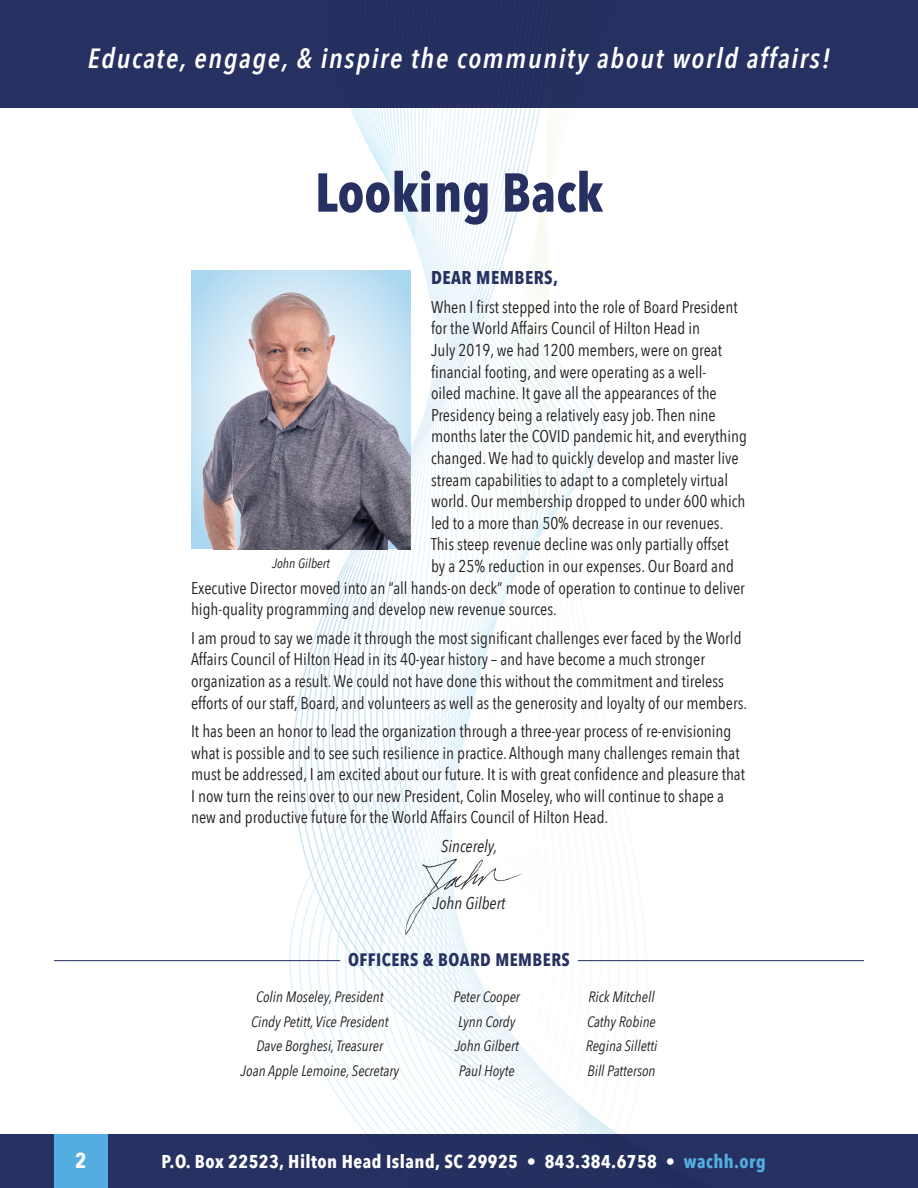
<style>
.page{position:relative;width:918px;height:1188px;background:#fff}
.page>*{position:absolute;margin:0;border:0;box-sizing:border-box;transform-origin:0 0}
.t1{font:700 54.15px "Avenir Next Condensed";color:#273161}
.t2{font:italic 600 27.75px "Avenir Next Condensed";letter-spacing:.06em;color:#fff}
.t3{font:700 21.6px "Avenir Next Condensed";color:#fff}
.t4{font:700 18.45px "Avenir Next Condensed";letter-spacing:.025em;color:#fff}
.t5{font:700 18.45px "Avenir Next Condensed";letter-spacing:.025em;color:#273161}
.t6{font:700 18px "Avenir Next Condensed";letter-spacing:.025em;color:#273161}
.t7{font:16.95px/21.6px "Avenir Next Condensed";color:#231f20}
.t8{font:italic 16.95px "Avenir Next Condensed";color:#231f20}
.t9{font:italic 15px "Avenir Next Condensed";color:#231f20}
.t10{font:italic 13.5px "Avenir Next Condensed";color:#231f20}
.s1{color:#53ade1}
</style>
<div class="page">
<svg style="left:272px;top:615px;width:60px;height:473px"></svg>
<svg style="left:592px;top:861px;width:151px;height:273px"></svg>
<svg style="left:332px;top:615px;width:260px;height:519px"></svg>
<svg style="left:362px;top:149px;width:273px;height:712px"></svg>
<svg style="left:271px;top:108px;width:252px;height:507px"></svg>
<div style="left:0;top:1134px;width:918px;height:54px;background:#273161"></div>
<div style="left:54px;top:1134px;width:54px;height:54px;background:#53ade1"></div>
<div style="left:0;top:0;width:918px;height:108px;background:#273161"></div>
<svg style="left:191px;top:270px;width:220px;height:279px;background:#bddff3"></svg>
<img style="left:203px;top:292px;width:208px;height:257px">
<img style="left:399px;top:854px;width:128px;height:84px">
<hr style="left:54px;top:960px;width:286px;height:1px;background:#273161">
<hr style="left:578px;top:960px;width:286px;height:1px;background:#273161">
<p class="t2" style="left:88px;top:41px;width:744px">Educate, engage, &amp; inspire the community about world affairs!</p>
<p class="t1" style="left:315px;top:159px;width:290px">Looking Back</p>
<p class="t5" style="left:431px;top:267px;width:129px">DEAR MEMBERS,</p>
<p class="t7" style="left:431px;top:295px;width:308px">When I first stepped into the role of Board President</p>
<p class="t7" style="left:431px;top:317px;width:271px">for the World Affairs Council of Hilton Head in</p>
<p class="t7" style="left:431px;top:339px;width:292px">July 2019, we had 1200 members, were on great</p>
<p class="t7" style="left:431px;top:360px;width:277px">financial footing, and were operating as a well-</p>
<p class="t7" style="left:431px;top:382px;width:287px">oiled machine. It gave all the appearances of the</p>
<p class="t7" style="left:431px;top:403px;width:286px">Presidency being a relatively easy job. Then nine</p>
<p class="t7" style="left:431px;top:425px;width:317px">months later the COVID pandemic hit, and everything</p>
<p class="t7" style="left:431px;top:446px;width:309px">changed. We had to quickly develop and master live</p>
<p class="t7" style="left:431px;top:468px;width:299px">stream capabilities to adapt to a completely virtual</p>
<p class="t7" style="left:431px;top:490px;width:316px">world. Our membership dropped to under 600 which</p>
<p class="t7" style="left:431px;top:511px;width:294px">led to a more than 50% decrease in our revenues.</p>
<p class="t7" style="left:431px;top:533px;width:299px">This steep revenue decline was only partially offset</p>
<p class="t7" style="left:431px;top:554px;width:305px">by a 25% reduction in our expenses. Our Board and</p>
<p class="t7" style="left:191px;top:576px;width:555px">Executive Director moved into an “all hands-on deck” mode of operation to continue to deliver</p>
<p class="t7" style="left:191px;top:598px;width:367px">high-quality programming and develop new revenue sources.</p>
<p class="t7" style="left:191px;top:626px;width:558px">I am proud to say we made it through the most significant challenges ever faced by the World Affairs Council of Hilton Head in its 40-year history – and have become a much stronger organization as a result. We could not have done this without the commitment and tireless efforts of our staff, Board, and volunteers as well as the generosity and loyalty of our members.</p>
<p class="t7" style="left:191px;top:720px;width:556px">It has been an honor to lead the organization through a three-year process of re-envisioning what is possible and to see such resilience in practice. Although many challenges remain that must be addressed, I am excited about our future. It is with great confidence and pleasure that I now turn the reins over to our new President, Colin Moseley, who will continue to shape a new and productive future for the World Affairs Council of Hilton Head.</p>
<p class="t8" style="left:441px;top:836px;width:58px">Sincerely,</p>
<p class="t10" style="left:272px;top:555px;width:59px">John Gilbert</p>
<p class="t8" style="left:433px;top:893px;width:74px">John Gilbert</p>
<p class="t6" style="left:348px;top:949px;width:223px">OFFICERS &amp; BOARD MEMBERS</p>
<p class="t9" style="left:256px;top:988px;width:129px">Colin Moseley, President</p>
<p class="t9" style="left:251px;top:1012px;width:139px">Cindy Petitt, Vice President</p>
<p class="t9" style="left:257px;top:1037px;width:128px">Dave Borghesi, Treasurer</p>
<p class="t9" style="left:241px;top:1062px;width:160px">Joan Apple Lemoine, Secretary</p>
<p class="t9" style="left:454px;top:988px;width:68px">Peter Cooper</p>
<p class="t9" style="left:458px;top:1012px;width:59px">Lynn Cordy</p>
<p class="t9" style="left:455px;top:1037px;width:66px">John Gilbert</p>
<p class="t9" style="left:459px;top:1062px;width:58px">Paul Hoyte</p>
<p class="t9" style="left:588px;top:988px;width:68px">Rick Mitchell</p>
<p class="t9" style="left:587px;top:1012px;width:70px">Cathy Robine</p>
<p class="t9" style="left:586px;top:1037px;width:73px">Regina Silletti</p>
<p class="t9" style="left:588px;top:1062px;width:70px">Bill Patterson</p>
<p class="t3" style="left:75px;top:1147px;width:13px">2</p>
<p class="t4" style="left:162px;top:1150px;width:606px">P.O. Box 22523, Hilton Head Island, SC 29925 • 843.384.6758 • <span class="s1">wachh.org</span></p>
</div>
